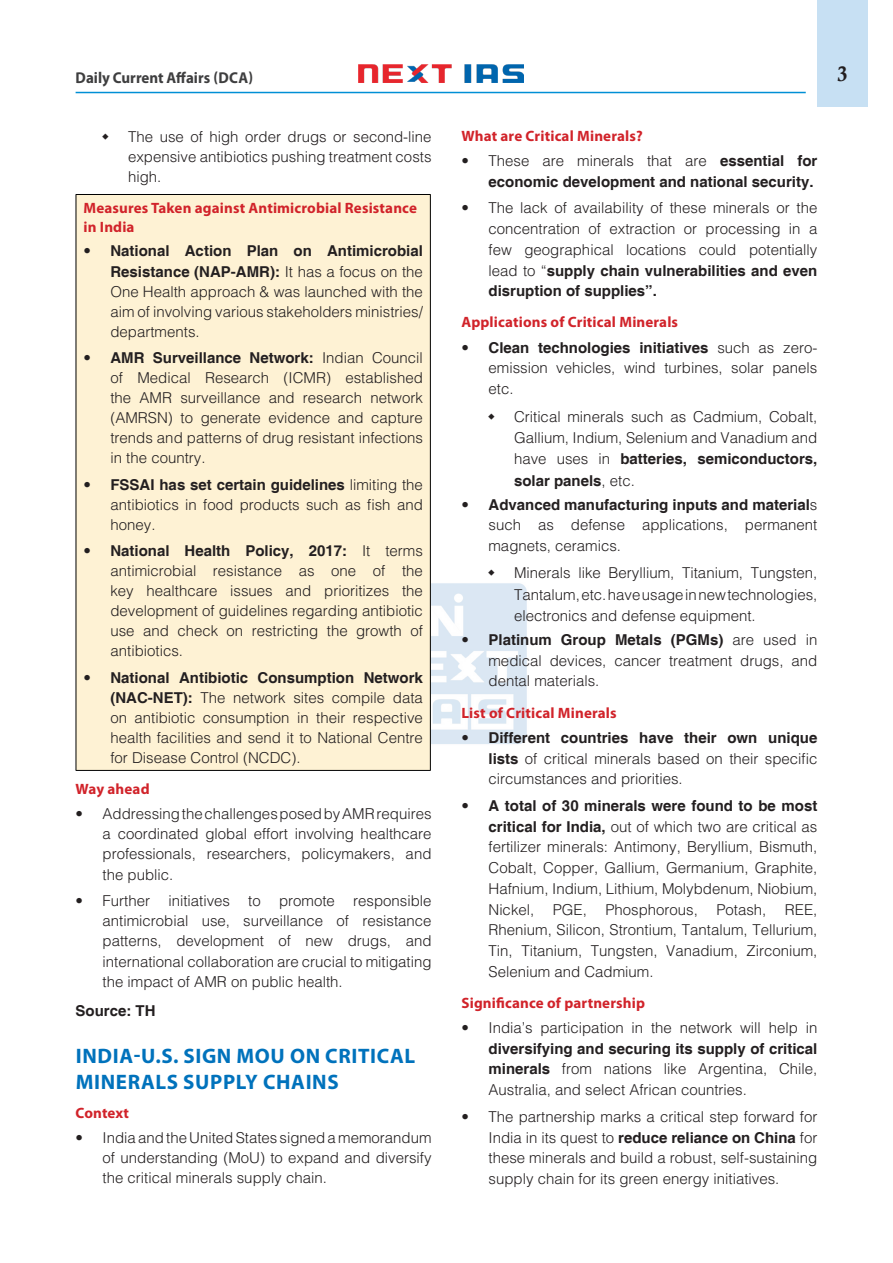
<style>
.page{position:relative;width:893px;height:1263px;background:#fff}
.page>*{position:absolute;margin:0;border:0;box-sizing:border-box;transform-origin:0 0}
.H-1{font:700 21px/26px "Myriad Pro";letter-spacing:.03em;color:#0072bc}
.t1{font:21px "Calis MT Bol";color:#231f20}
.t2{font:700 15.75px "Myriad Pro";color:#3e3e3f;scale:.95 1}
.t3{font:300 15px/20.7px "Helvetica";color:#231f20;text-align:justify}
.H-2{font:700 15px/18.6px "Myriad Pro";letter-spacing:.01em;color:#d1232a}
.body{font:700 15px/20.7px "Helvetica";color:#231f20;text-align:right}
.s1{font-weight:700}
.s2{font-weight:300}
</style>
<div class="page">
<div style="left:817px;top:0;width:51px;height:107px;background:#c7e0f3"></div>
<img style="left:358px;top:64px;width:165px;height:19px">
<hr style="left:76px;top:92px;width:730px;height:1px;background:#008fd5">
<img style="left:431px;top:583px;width:96px;height:161px">
<div style="left:76px;top:194px;width:354px;height:576px;background:#fef2d4"></div>
<hr style="left:76px;top:194px;width:355px;height:1px;background:#000">
<hr style="left:76px;top:195px;width:1px;height:575px;background:#000">
<hr style="left:430px;top:195px;width:1px;height:575px;background:#000">
<hr style="left:76px;top:770px;width:355px;height:1px;background:#000">
<p class="t2" style="left:76px;top:67px;width:188px">Daily Current Affairs (DCA)</p>
<h1 class="t1" style="left:837px;top:62px;width:12px">3</h1>
<p class="t3" style="left:128px;top:126px;width:305px;line-height:20.2px">The use of high order drugs or second-line expensive antibiotics pushing treatment costs high.</p>
<p class="H-2" style="left:83px;top:198px;width:335px">Measures Taken against Antimicrobial Resistance in India</p>
<p class="t3" style="left:110px;top:241px;width:314px;line-height:20.1px;text-indent:-27px">• <span class="s1">National Action Plan on Antimicrobial Resistance (NAP-AMR):</span> It has a focus on the One Health approach &amp; was launched with the aim of involving various stakeholders ministries/ departments.</p>
<p class="t3" style="left:110px;top:347px;width:314px;line-height:20.1px;text-indent:-27px">• <span class="s1">AMR Surveillance Network:</span> Indian Council of Medical Research (ICMR) established the AMR surveillance and research network (AMRSN) to generate evidence and capture trends and patterns of drug resistant infections in the country.</p>
<p class="t3" style="left:110px;top:474px;width:314px;line-height:20.1px;text-indent:-27px">• <span class="s1">FSSAI has set certain guidelines</span> limiting the antibiotics in food products such as fish and honey.</p>
<p class="t3" style="left:110px;top:540px;width:314px;line-height:20.1px;text-indent:-27px">• <span class="s1">National Health Policy, 2017:</span> It terms antimicrobial resistance as one of the key healthcare issues and prioritizes the development of guidelines regarding antibiotic use and check on restricting the growth of antibiotics.</p>
<p class="t3" style="left:110px;top:667px;width:314px;line-height:20.1px;text-indent:-27px">• <span class="s1">National Antibiotic Consumption Network (NAC-NET):</span> The network sites compile data on antibiotic consumption in their respective health facilities and send it to National Centre for Disease Control (NCDC).</p>
<p class="H-2" style="left:76px;top:779px;width:75px">Way ahead</p>
<p class="t3" style="left:103px;top:803px;width:330px;line-height:20.2px;text-indent:-27px">• Addressing the challenges posed by AMR requires a coordinated global effort involving healthcare professionals, researchers, policymakers, and the public.</p>
<p class="t3" style="left:103px;top:890px;width:330px;line-height:20.2px;text-indent:-27px">• Further initiatives to promote responsible antimicrobial use, surveillance of resistance patterns, development of new drugs, and international collaboration are crucial to mitigating the impact of AMR on public health.</p>
<p class="body" style="left:76px;top:1001px;width:82px">Source: TH</p>
<p class="H-1" style="left:76px;top:1042px;width:341px">INDIA-U.S. SIGN MOU ON CRITICAL<br>MINERALS SUPPLY CHAINS</p>
<p class="H-2" style="left:76px;top:1103px;width:55px">Context</p>
<p class="t3" style="left:103px;top:1127px;width:330px;line-height:19.8px;text-indent:-27px">• India and the United States signed a memorandum of understanding (MoU) to expand and diversify the critical minerals supply chain.</p>
<p class="H-2" style="left:461px;top:126px;width:183px">What are Critical Minerals?</p>
<p class="body" style="left:461px;top:151px;width:357px"><span class="s2">• These are minerals that are</span> essential for economic development and national security.</p>
<p class="t3" style="left:488px;top:197px;width:330px;text-indent:-27px">• The lack of availability of these minerals or the concentration of extraction or processing in a few geographical locations could potentially lead to “<span class="s1">supply chain vulnerabilities and even disruption of supplies”.</span></p>
<p class="H-2" style="left:461px;top:313px;width:218px">Applications of Critical Minerals</p>
<p class="t3" style="left:488px;top:337px;width:330px;text-indent:-27px">• <span class="s1">Clean technologies initiatives</span> such as zero&shy;emission vehicles, wind turbines, solar panels etc.</p>
<p class="t3" style="left:514px;top:405px;width:305px;line-height:21.5px">Critical minerals such as Cadmium, Cobalt, Gallium, Indium, Selenium and Vanadium and have uses in <span class="s1">batteries, semiconductors, solar panels</span>, etc.</p>
<p class="t3" style="left:488px;top:493px;width:330px;text-indent:-27px">• <span class="s1">Advanced manufacturing inputs and material</span>s such as defense applications, permanent magnets, ceramics.</p>
<p class="t3" style="left:514px;top:562px;width:305px;line-height:21.5px">Minerals like Beryllium, Titanium, Tungsten, Tantalum, etc. have usage in new technologies, electronics and defense equipment.</p>
<p class="t3" style="left:488px;top:629px;width:330px;text-indent:-27px">• <span class="s1">Platinum Group Metals (PGMs)</span> are used in medical devices, cancer treatment drugs, and dental materials.</p>
<p class="H-2" style="left:461px;top:703px;width:157px">List of Critical Minerals</p>
<p class="t3" style="left:488px;top:727px;width:330px;text-indent:-27px">• <span class="s1">Different countries have their own unique lists</span> of critical minerals based on their specific circumstances and priorities.</p>
<p class="t3" style="left:488px;top:795px;width:330px;text-indent:-27px">• <span class="s1">A total of 30 minerals were found to be most critical for India,</span> out of which two are critical as fertilizer minerals: Antimony, Beryllium, Bismuth, Cobalt, Copper, Gallium, Germanium, Graphite, Hafnium, Indium, Lithium, Molybdenum, Niobium, Nickel, PGE, Phosphorous, Potash, REE, Rhenium, Silicon, Strontium, Tantalum, Tellurium, Tin, Titanium, Tungsten, Vanadium, Zirconium, Selenium and Cadmium.</p>
<p class="H-2" style="left:461px;top:993px;width:185px">Significance of partnership</p>
<p class="t3" style="left:488px;top:1017px;width:330px;text-indent:-27px">• India’s participation in the network will help in <span class="s1">diversifying and securing its supply of critical minerals</span> from nations like Argentina, Chile, Australia, and select African countries.</p>
<p class="t3" style="left:488px;top:1106px;width:330px;text-indent:-27px">• The partnership marks a critical step forward for India in its quest to <span class="s1">reduce reliance on China</span> for these minerals and build a robust, self-sustaining supply chain for its green energy initiatives.</p>
</div>
